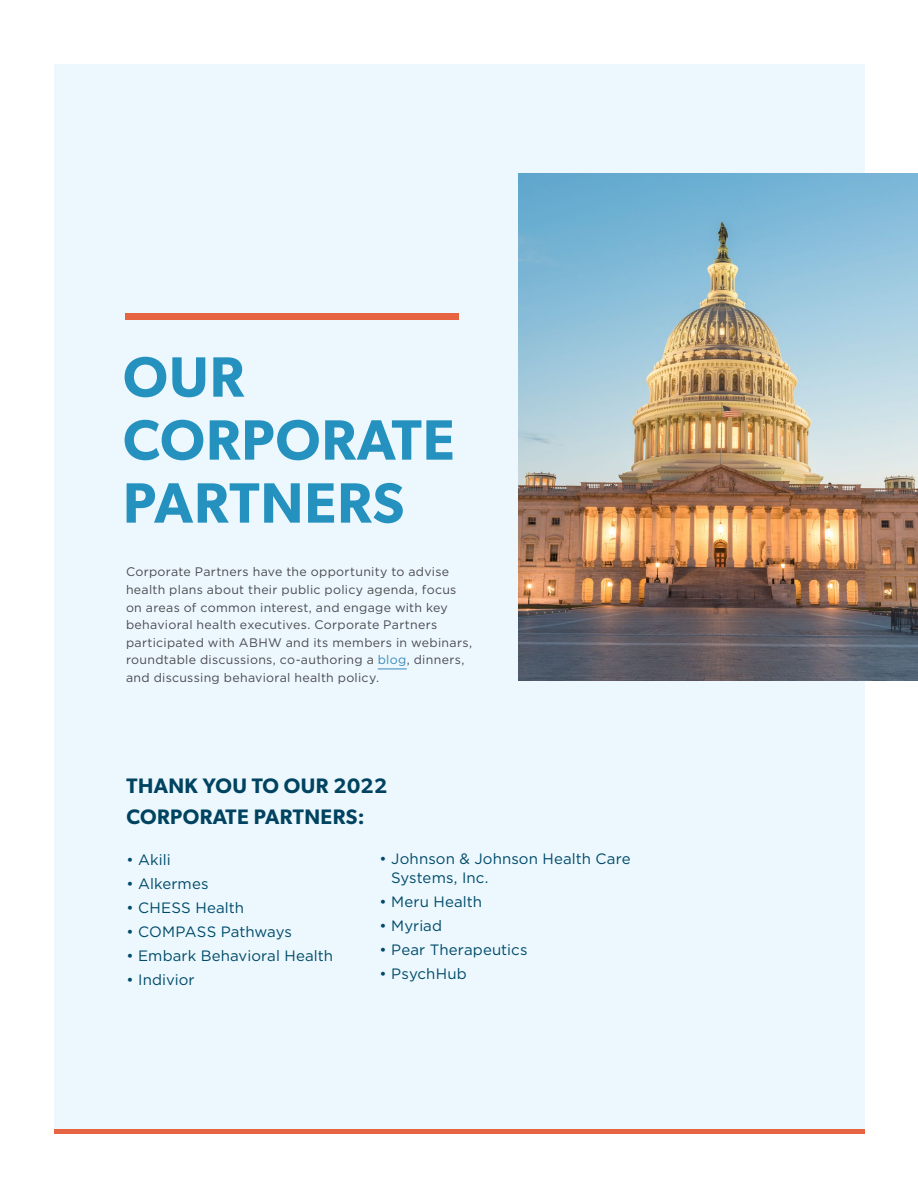
<style>
.page{position:relative;width:918px;height:1188px;background:#fff}
.page>*{position:absolute;margin:0;border:0;box-sizing:border-box;transform-origin:0 0}
.t1{font:600 57px/63px "Gibson";letter-spacing:.02em;color:#2491bf}
.t2{font:600 21px/31.5px "Gibson";letter-spacing:.02em;color:#004360}
.t3{font:15px/19.5px "Gotham";letter-spacing:.005em;color:#004a69}
.t4{font:12.3px/17.5px "Gotham";letter-spacing:.025em;color:#4a4a4d}
.s1{color:#3b89b9}
</style>
<div class="page">
<div style="left:55px;top:64px;width:810px;height:1070px;background:#ecf8fe"></div>
<svg style="left:378px;top:669px;width:29px;height:1px"></svg>
<hr style="left:54px;top:1130px;width:811px;height:4px;background:#e76443">
<img style="left:518px;top:173px;width:400px;height:507px">
<div style="left:125px;top:313px;width:334px;height:6px;background:#e76443"></div>
<h1 class="t1" style="left:123px;top:344px;width:333px">OUR<br>CORPORATE<br>PARTNERS</h1>
<p class="t4" style="left:126px;top:563px;width:348px">Corporate Partners have the opportunity to advise health plans about their public policy agenda, focus on areas of common interest, and engage with key behavioral health executives. Corporate Partners participated with ABHW and its members in webinars, roundtable discussions, co-authoring a <span class="s1">blog</span>, dinners, and discussing behavioral health policy.</p>
<h2 class="t2" style="left:127px;top:769px;width:262px">THANK YOU TO OUR 2022<br>CORPORATE PARTNERS:</h2>
<p class="t3" style="left:127px;top:850px;width:46px">• Akili</p>
<p class="t3" style="left:127px;top:874px;width:83px">• Alkermes</p>
<p class="t3" style="left:127px;top:898px;width:119px">• CHESS Health</p>
<p class="t3" style="left:127px;top:922px;width:167px">• COMPASS Pathways</p>
<p class="t3" style="left:127px;top:946px;width:208px">• Embark Behavioral Health</p>
<p class="t3" style="left:127px;top:970px;width:70px">• Indivior</p>
<p class="t3" style="left:391px;top:848px;width:241px;text-indent:-12px">• Johnson &amp; Johnson Health Care<br>Systems, Inc.</p>
<p class="t3" style="left:380px;top:892px;width:104px">• Meru Health</p>
<p class="t3" style="left:380px;top:916px;width:64px">• Myriad</p>
<p class="t3" style="left:380px;top:940px;width:149px">• Pear Therapeutics</p>
<p class="t3" style="left:380px;top:964px;width:88px">• PsychHub</p>
</div>
